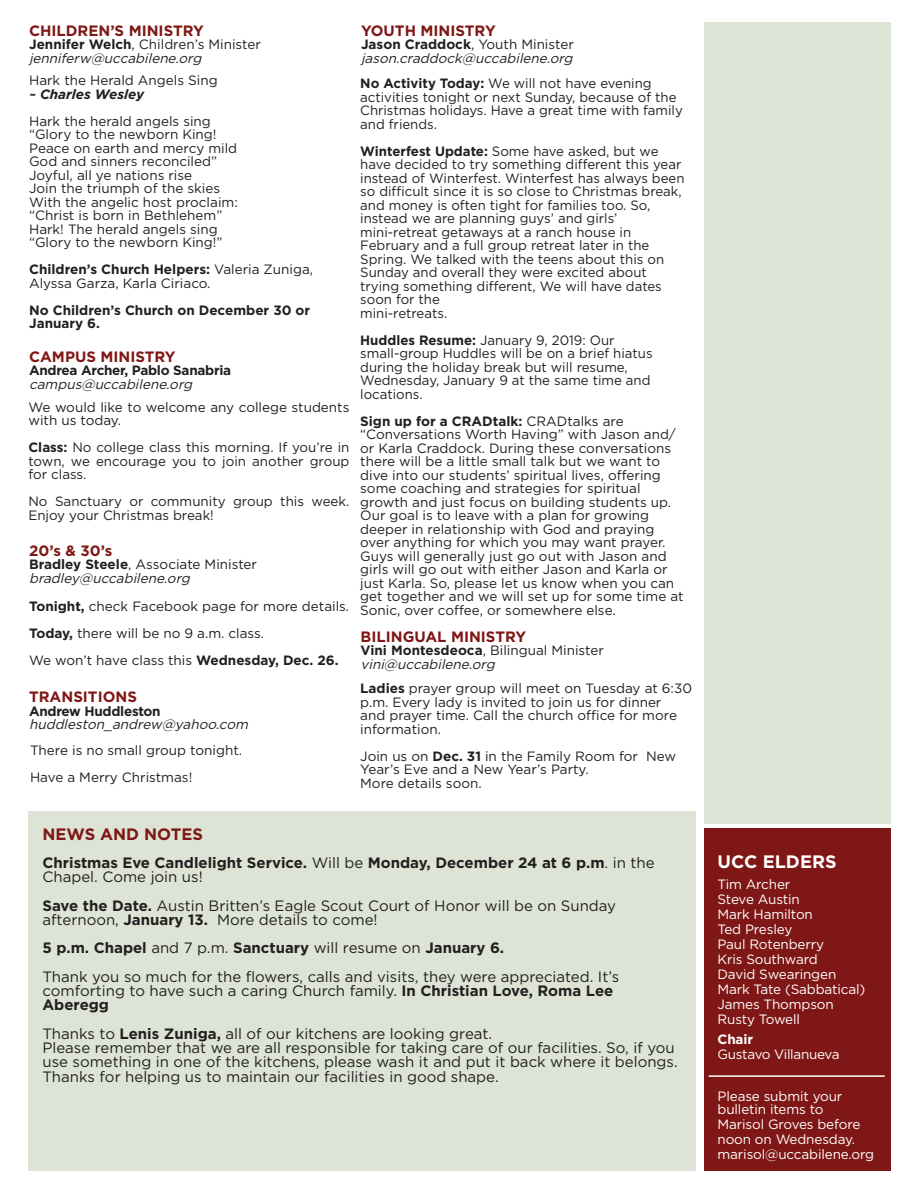
<style>
.page{position:relative;width:918px;height:1188px;background:#fff}
.page>*{position:absolute;margin:0;border:0;box-sizing:border-box;transform-origin:0 0}
.t1{font:700 18px "Gotham";color:#fff}
.t2{font:700 16.5px "Gotham";color:#7e1715}
.t3{font:15px/14.2px "Gotham";color:#231f20}
.t4{font:700 15px/14.2px "Gotham";color:#231f20}
.t5{font:700 15px "Gotham";color:#7e1715}
.t6{font:13.5px/13.5px "Gotham";color:#231f20}
.t7{font:italic 13.5px/13.5px "Gotham";color:#231f20}
.t8{font:13.5px/15px "Gotham";letter-spacing:-.01em;color:#fff}
.t9{font:700 13.5px "Gotham";letter-spacing:-.02em;color:#231f20}
.t10{font:700 13.5px/13.5px "Gotham";color:#231f20}
.t11{font:italic 700 13.5px "Gotham";color:#231f20}
.t12{font:700 13.5px "Gotham";letter-spacing:-.01em;color:#fff}
.s1{font-weight:700;font-style:normal}
.s2{font-style:normal}
.s3{font-weight:700}
.s4{font-weight:400}
</style>
<div class="page">
<div style="left:28px;top:811px;width:668px;height:359px;background:#dde4d5"></div>
<div style="left:704px;top:828px;width:187px;height:342px;background:#7e1715"></div>
<div style="left:704px;top:22px;width:187px;height:802px;background:#dde4d5"></div>
<hr style="left:709px;top:1075px;width:176px;height:2px;background:#fff">
<p class="t5" style="left:29px;top:22px;width:176px">CHILDREN’S MINISTRY</p>
<p class="t7" style="left:29px;top:38px;width:233px"><span class="s1">Jennifer Welch</span><span class="s2">, Children’s Minister </span>jenniferw@uccabilene.org</p>
<p class="t6" style="left:29px;top:74px;width:190px">Hark the Herald Angels Sing</p>
<p class="t11" style="left:29px;top:86px;width:116px">~ Charles Wesley</p>
<p class="t6" style="left:29px;top:114px;width:210px">Hark the herald angels sing “Glory to the newborn King!<br>Peace on earth and mercy mild<br>God and sinners reconciled”<br>Joyful, all ye nations rise<br>Join the triumph of the skies<br>With the angelic host proclaim: “Christ is born in Bethlehem”<br>Hark! The herald angels sing “Glory to the newborn King!”</p>
<p class="t6" style="left:29px;top:263px;width:286px"><span class="s3">Children’s Church Helpers:</span> Valeria Zuniga,<br>Alyssa Garza, Karla Ciriaco.</p>
<p class="t10" style="left:29px;top:303px;width:283px">No Children’s Church on December 30 or<br>January 6.</p>
<p class="t5" style="left:29px;top:348px;width:148px">CAMPUS MINISTRY</p>
<p class="t9" style="left:29px;top:363px;width:204px">Andrea Archer, Pablo Sanabria</p>
<p class="t7" style="left:29px;top:377px;width:168px">campus@uccabilene.org</p>
<p class="t6" style="left:28px;top:400px;width:323px">We would like to welcome any college students with us today.</p>
<p class="t6" style="left:28px;top:441px;width:323px;text-align:justify"><span class="s3">Class:</span> No college class this morning. If you’re in town, we encourage you to join another group for class.</p>
<p class="t6" style="left:28px;top:495px;width:323px">No Sanctuary or community group this week.<br>Enjoy your Christmas break!</p>
<p class="t5" style="left:29px;top:542px;width:85px">20’s &amp; 30’s</p>
<p class="t7" style="left:29px;top:558px;width:229px"><span class="s1">Bradley Steele</span><span class="s2">, Associate Minister </span>bradley@uccabilene.org</p>
<p class="t6" style="left:29px;top:593px;width:322px;line-height:27px"><span class="s3">Tonight,</span> check Facebook page for more details.<br><span class="s3">Today,</span> there will be no 9 a.m. class.<br>We won’t have class this <span class="s3">Wednesday, Dec. 26.</span></p>
<p class="t5" style="left:29px;top:688px;width:109px">TRANSITIONS</p>
<p class="t9" style="left:29px;top:703px;width:133px">Andrew Huddleston</p>
<p class="t7" style="left:29px;top:717px;width:224px">huddleston_ andrew@yahoo.com</p>
<p class="t6" style="left:30px;top:736px;width:214px;line-height:27px">There is no small group tonight.<br>Have a Merry Christmas!</p>
<p class="t5" style="left:361px;top:22px;width:136px">YOUTH MINISTRY</p>
<p class="t7" style="left:361px;top:38px;width:216px"><span class="s1">Jason Craddock</span><span class="s2">, Youth Minister </span>jason.craddock@uccabilene.org</p>
<p class="t6" style="left:360px;top:77px;width:324px"><span class="s3">No Activity Today:</span> We will not have evening activities tonight or next Sunday, because of the Christmas holidays. Have a great time with family and friends.</p>
<p class="t6" style="left:360px;top:144px;width:326px"><span class="s3">Winterfest Update:</span> Some have asked, but we have decided to try something different this year instead of Winterfest. Winterfest has always been so difficult since it is so close to Christmas break, and money is often tight for families too. So, instead we are planning guys’ and girls’ mini-retreat getaways at a ranch house in February and a full group retreat later in the Spring. We talked with the teens about this on Sunday and overall they were excited about trying something different, We will have dates soon for the<br>mini-retreats.</p>
<p class="t6" style="left:360px;top:333px;width:294px"><span class="s3">Huddles Resume:</span> January 9, 2019: Our small-group Huddles will be on a brief hiatus during the holiday break but will resume, Wednesday, January 9 at the same time and locations.</p>
<p class="t6" style="left:360px;top:414px;width:325px"><span class="s3">Sign up for a CRADtalk:</span> CRADtalks are “Conversations Worth Having” with Jason and/ or Karla Craddock. During these conversations there will be a little small talk but we want to dive into our students’ spiritual lives, offering some coaching and strategies for spiritual growth and just focus on building students up.<br>Our goal is to leave with a plan for growing deeper in relationship with God and praying over anything for which you may want prayer.<br>Guys will generally just go out with Jason and girls will go out with either Jason and Karla or just Karla. So, please let us know when you can get together and we will set up for some time at Sonic, over coffee, or somewhere else.</p>
<p class="t5" style="left:361px;top:628px;width:167px">BILINGUAL MINISTRY</p>
<p class="t7" style="left:361px;top:643px;width:245px"><span class="s1">Vini Montesdeoca</span><span class="s2">, Bilingual Minister </span>vini@uccabilene.org</p>
<p class="t6" style="left:360px;top:682px;width:333px"><span class="s3">Ladies</span> prayer group will meet on Tuesday at 6:30 p.m. Every lady is invited to join us for dinner<br>and prayer time. Call the church office for more information.</p>
<p class="t6" style="left:360px;top:749px;width:317px">Join us on <span class="s3">Dec. 31</span> in the Family Room for New<br>Year’s Eve and a New Year’s Party.<br>More details soon.</p>
<p class="t2" style="left:42px;top:825px;width:162px">NEWS AND NOTES</p>
<p class="t4" style="left:42px;top:855px;width:614px">Christmas Eve Candlelight Service. <span class="s4">Will be</span> Monday, December 24 at 6 p.m<span class="s4">. in the<br>Chapel. Come join us!</span></p>
<p class="t3" style="left:42px;top:898px;width:575px"><span class="s3">Save the Date.</span> Austin Britten’s Eagle Scout Court of Honor will be on Sunday afternoon, <span class="s3">January 13.</span> More details to come!</p>
<p class="t3" style="left:42px;top:934px;width:578px;line-height:28.5px"><span class="s3">5 p.m. Chapel</span> and 7 p.m. <span class="s3">Sanctuary</span> will resume on <span class="s3">January 6.<br></span>Thank you so much for the flowers, calls and visits, they were appreciated. It’s</p>
<p class="t3" style="left:42px;top:984px;width:572px">comforting to have such a caring Church family. <span class="s3">In Christian Love, Roma Lee<br>Aberegg</span></p>
<p class="t3" style="left:42px;top:1026px;width:637px">Thanks to <span class="s3">Lenis Zuniga,</span> all of our kitchens are looking great.<br>Please remember that we are all responsible for taking care of our facilities. So, if you use something in one of the kitchens, please wash it and put it back where it belongs.<br>Thanks for helping us to maintain our facilities in good shape.</p>
<h1 class="t1" style="left:718px;top:852px;width:121px">UCC ELDERS</h1>
<p class="t8" style="left:718px;top:877px;width:149px">Tim Archer<br>Steve Austin<br>Mark Hamilton<br>Ted Presley<br>Paul Rotenberry<br>Kris Southward<br>David Swearingen<br>Mark Tate (Sabbatical)<br>James Thompson<br>Rusty Towell</p>
<p class="t12" style="left:718px;top:1031px;width:37px">Chair</p>
<p class="t8" style="left:718px;top:1046px;width:124px">Gustavo Villanueva</p>
<p class="t8" style="left:718px;top:1089px;width:126px;line-height:13.5px">Please submit your bulletin items to</p>
<p class="t8" style="left:718px;top:1117px;width:158px">Marisol Groves before noon on Wednesday. marisol@uccabilene.org</p>
</div>
